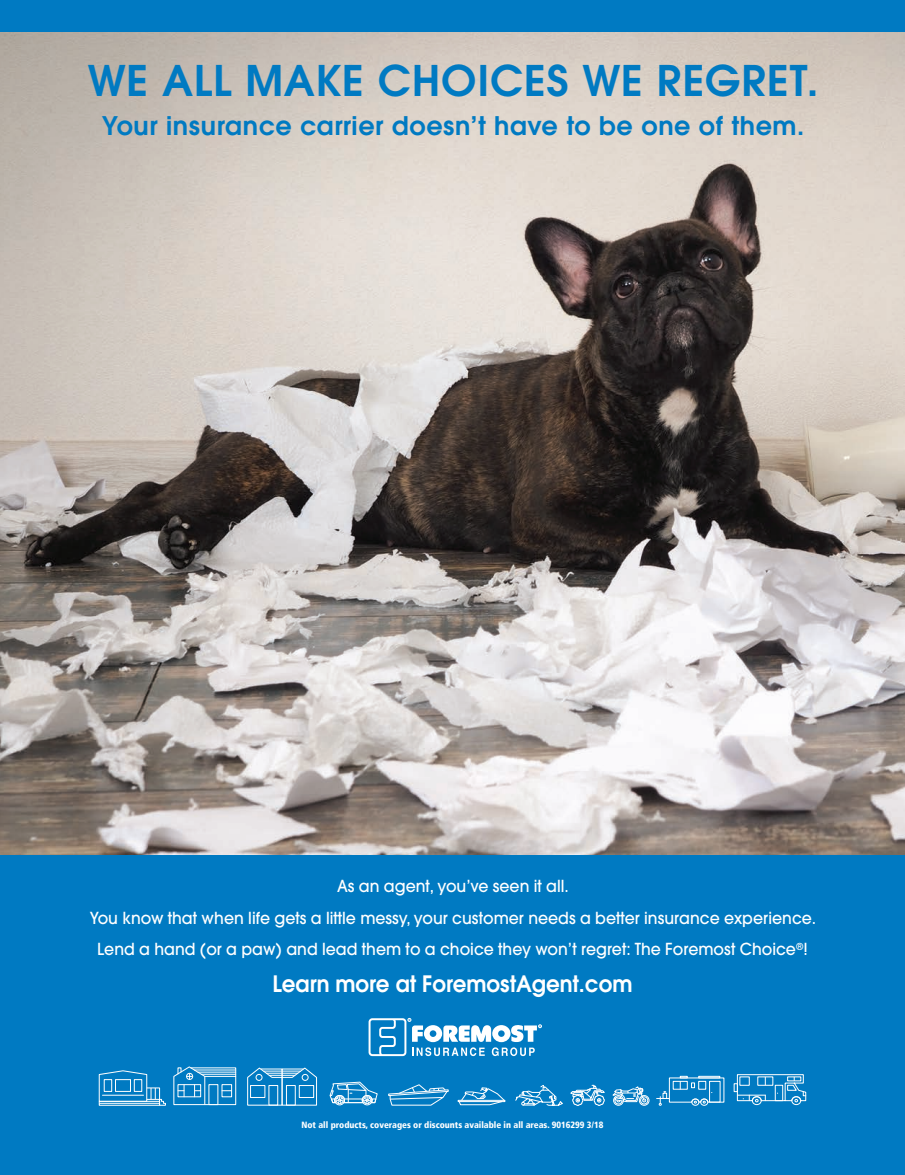
<style>
.page{position:relative;width:905px;height:1175px;background:#fff}
.page>*{position:absolute;margin:0;border:0;box-sizing:border-box;transform-origin:0 0}
.t1{font:600 42px "Avant Garde";letter-spacing:.02em;color:#007ac2}
.t2{font:600 25.5px "Avant Garde";letter-spacing:.025em;color:#007ac2}
.t3{font:600 22.5px "Avant Garde";color:#fff;scale:.95 1}
.t4{font:500 16.5px "Avant Garde";color:#fff;scale:.95 1}
.t5{font:900 condensed 9px "Frutiger";color:#fff}
</style>
<div class="page">
<img style="left:0;top:32px;width:904px;height:823px">
<div style="left:0;top:855px;width:904px;height:319px;background:#007ac2"></div>
<div style="left:0;top:0;width:904px;height:32px;background:#007ac2"></div>
<svg style="left:368px;top:1018px;width:173px;height:38px"></svg>
<svg style="left:656px;top:1076px;width:68px;height:29px"></svg>
<div style="left:698px;top:1081px;width:8px;height:8px;border:1px solid #fff"></div>
<svg style="left:515px;top:1085px;width:48px;height:20px"></svg>
<div style="left:458px;top:1100px;width:47px;height:1px;border:1px solid #fff"></div>
<svg style="left:459px;top:1087px;width:45px;height:18px"></svg>
<svg style="left:570px;top:1085px;width:35px;height:20px"></svg>
<div style="left:639px;top:1095px;width:10px;height:10px;border:1px solid #fff;border-radius:50%"></div>
<div style="left:640px;top:1096px;width:8px;height:8px;border:1px solid #fff;border-radius:50%"></div>
<svg style="left:612px;top:1086px;width:34px;height:19px"></svg>
<div style="left:791px;top:1096px;width:10px;height:8px;border:1px solid #fff;border-radius:50%"></div>
<div style="left:752px;top:1096px;width:9px;height:8px;border:1px solid #fff;border-radius:50%"></div>
<svg style="left:733px;top:1074px;width:73px;height:28px"></svg>
<svg style="left:388px;top:1084px;width:60px;height:21px"></svg>
<div style="left:334px;top:1095px;width:11px;height:10px;border:1px solid #fff;border-radius:50%"></div>
<div style="left:362px;top:1095px;width:10px;height:10px;border:1px solid #fff;border-radius:50%"></div>
<svg style="left:329px;top:1081px;width:48px;height:22px"></svg>
<svg style="left:98px;top:1070px;width:68px;height:35px"></svg>
<svg style="left:173px;top:1066px;width:63px;height:39px"></svg>
<svg style="left:247px;top:1067px;width:70px;height:38px"></svg>
<p class="t1" style="left:88px;top:53px;width:732px">WE ALL MAKE CHOICES WE REGRET.</p>
<p class="t2" style="left:102px;top:109px;width:703px">Your insurance carrier doesn’t have to be one of them.</p>
<p class="t4" style="left:337px;top:876px;width:245px">As an agent, you’ve seen it all.</p>
<p class="t4" style="left:90px;top:907px;width:766px">You know that when life gets a little messy, your customer needs a better insurance experience.</p>
<p class="t4" style="left:97px;top:939px;width:749px">Lend a hand (or a paw) and lead them to a choice they won’t regret: The Foremost Choice<sup>®</sup>!</p>
<p class="t3" style="left:272px;top:969px;width:380px">Learn more at ForemostAgent.com</p>
<p class="t5" style="left:301px;top:1119px;width:303px">Not all products, coverages or discounts available in all areas. 9016299 3/18</p>
</div>
